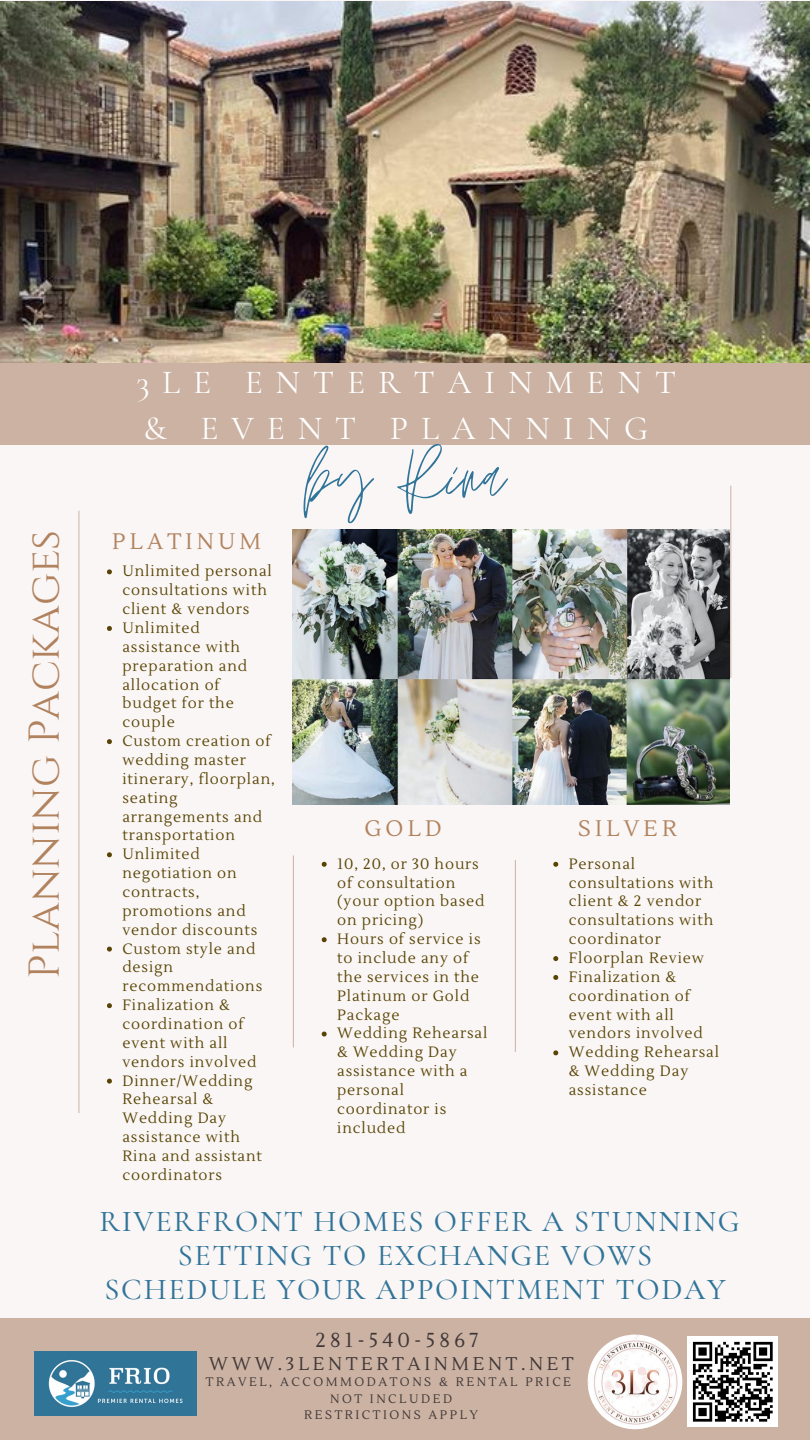
<style>
.page{position:relative;width:810px;height:1440px;background:#faf6f5}
.page>*{position:absolute;margin:0;border:0;box-sizing:border-box;transform-origin:0 0}
.t1{font:101.5px "Jonathan";color:#317499}
.t2{font:43.1px "Cinzel";color:#b1825e}
.t3{font:33.7px/46.5px "Cormorant Garamond";letter-spacing:.38em;color:#fff}
.t4{font:500 30.3px/33.8px "Cormorant Garamond";letter-spacing:.055em;color:#317499;text-align:center}
.t5{font:22.4px "Lustria";letter-spacing:.185em;color:#b1825e}
.t6{font:20.2px "Lustria";letter-spacing:.205em;color:#403737}
.t7{font:18.3px "Lustria";letter-spacing:.205em;color:#403737}
.t8{font:14.9px/18.9px "Lustria";letter-spacing:.06em;color:#594404}
.t9{font:12.3px "Lustria";letter-spacing:.205em;color:#403737}
</style>
<div class="page">
<div style="left:0;top:362px;width:810px;height:83px;background:#cbb2a3"></div>
<div style="left:0;top:1318px;width:810px;height:122px;background:#cbb2a3"></div>
<img style="left:293px;top:530px;width:436px;height:275px">
<hr style="left:79px;top:511px;width:1px;height:602px;background:#cbb2a3">
<hr style="left:515px;top:860px;width:1px;height:192px;background:#cbb2a3">
<hr style="left:293px;top:855px;width:1px;height:192px;background:#cbb2a3">
<hr style="left:730px;top:486px;width:1px;height:192px;background:#cbb2a3">
<img style="left:0;top:2px;width:810px;height:360px">
<svg style="left:107px;top:569px;width:5px;height:5px"></svg>
<svg style="left:107px;top:626px;width:5px;height:5px"></svg>
<svg style="left:107px;top:739px;width:5px;height:5px"></svg>
<svg style="left:107px;top:852px;width:5px;height:5px"></svg>
<svg style="left:107px;top:947px;width:5px;height:5px"></svg>
<svg style="left:107px;top:1003px;width:5px;height:5px"></svg>
<svg style="left:107px;top:1079px;width:5px;height:5px"></svg>
<svg style="left:322px;top:862px;width:5px;height:5px"></svg>
<svg style="left:322px;top:937px;width:5px;height:5px"></svg>
<svg style="left:322px;top:1032px;width:5px;height:5px"></svg>
<svg style="left:553px;top:862px;width:5px;height:5px"></svg>
<svg style="left:553px;top:956px;width:5px;height:5px"></svg>
<svg style="left:553px;top:975px;width:5px;height:5px"></svg>
<svg style="left:553px;top:1050px;width:5px;height:5px"></svg>
<img style="left:34px;top:1352px;width:163px;height:63px">
<img style="left:588px;top:1335px;width:94px;height:94px;border-radius:50%">
<div style="left:687px;top:1336px;width:91px;height:91px;background:#fff"></div>
<svg style="left:692px;top:1341px;width:81px;height:81px"></svg>
<p class="t2" style="left:17px;top:979px;width:451px;rotate:-90deg">Planning Packages</p>
<p class="t3" style="left:136px;top:359px;width:541px">3LE ENTERTAINMENT &amp; EVENT PLANNING</p>
<p class="t1" style="left:307px;top:420px;width:200px">by Rina</p>
<p class="t5" style="left:112px;top:528px;width:150px">PLATINUM</p>
<p class="t8" style="left:122px;top:562px;width:151px">Unlimited personal consultations with client &amp; vendors</p>
<p class="t8" style="left:122px;top:619px;width:126px">Unlimited assistance with preparation and allocation of budget for the couple</p>
<p class="t8" style="left:122px;top:732px;width:154px">Custom creation of wedding master itinerary, floorplan, seating arrangements and transportation</p>
<p class="t8" style="left:122px;top:845px;width:136px">Unlimited negotiation on contracts, promotions and vendor discounts</p>
<p class="t8" style="left:122px;top:939px;width:141px">Custom style and design recommendations</p>
<p class="t8" style="left:122px;top:996px;width:136px">Finalization &amp; coordination of event with all vendors involved</p>
<p class="t8" style="left:122px;top:1071px;width:141px">Dinner/Wedding<br>Rehearsal &amp;<br>Wedding Day assistance with<br>Rina and assistant coordinators</p>
<p class="t5" style="left:364px;top:815px;width:79px">GOLD</p>
<p class="t5" style="left:578px;top:815px;width:100px">SILVER</p>
<p class="t8" style="left:337px;top:855px;width:149px">10, 20, or 30 hours of consultation (your option based on pricing)</p>
<p class="t8" style="left:337px;top:930px;width:145px">Hours of service is to include any of the services in the<br>Platinum or Gold<br>Package</p>
<p class="t8" style="left:337px;top:1024px;width:152px">Wedding Rehearsal &amp; Wedding Day assistance with a personal coordinator is included</p>
<p class="t8" style="left:569px;top:855px;width:146px">Personal consultations with client &amp; 2 vendor consultations with coordinator</p>
<p class="t8" style="left:569px;top:949px;width:137px">Floorplan Review</p>
<p class="t8" style="left:569px;top:968px;width:136px">Finalization &amp; coordination of event with all vendors involved</p>
<p class="t8" style="left:569px;top:1043px;width:152px">Wedding Rehearsal &amp; Wedding Day assistance</p>
<p class="t4" style="left:99px;top:1205px;width:642px">RIVERFRONT HOMES OFFER A STUNNING<br>SETTING TO EXCHANGE VOWS</p>
<p class="t4" style="left:105px;top:1272px;width:623px">SCHEDULE YOUR APPOINTMENT TODAY</p>
<p class="t6" style="left:315px;top:1328px;width:165px">281-540-5867</p>
<p class="t7" style="left:209px;top:1352px;width:366px">WWW.3LENTERTAINMENT.NET</p>
<p class="t9" style="left:304px;top:1407px;width:176px">RESTRICTIONS APPLY</p>
<p class="t9" style="left:206px;top:1374px;width:367px">TRAVEL, ACCOMMODATONS &amp; RENTAL PRICE</p>
<p class="t9" style="left:330px;top:1392px;width:123px">NOT INCLUDED</p>
</div>
